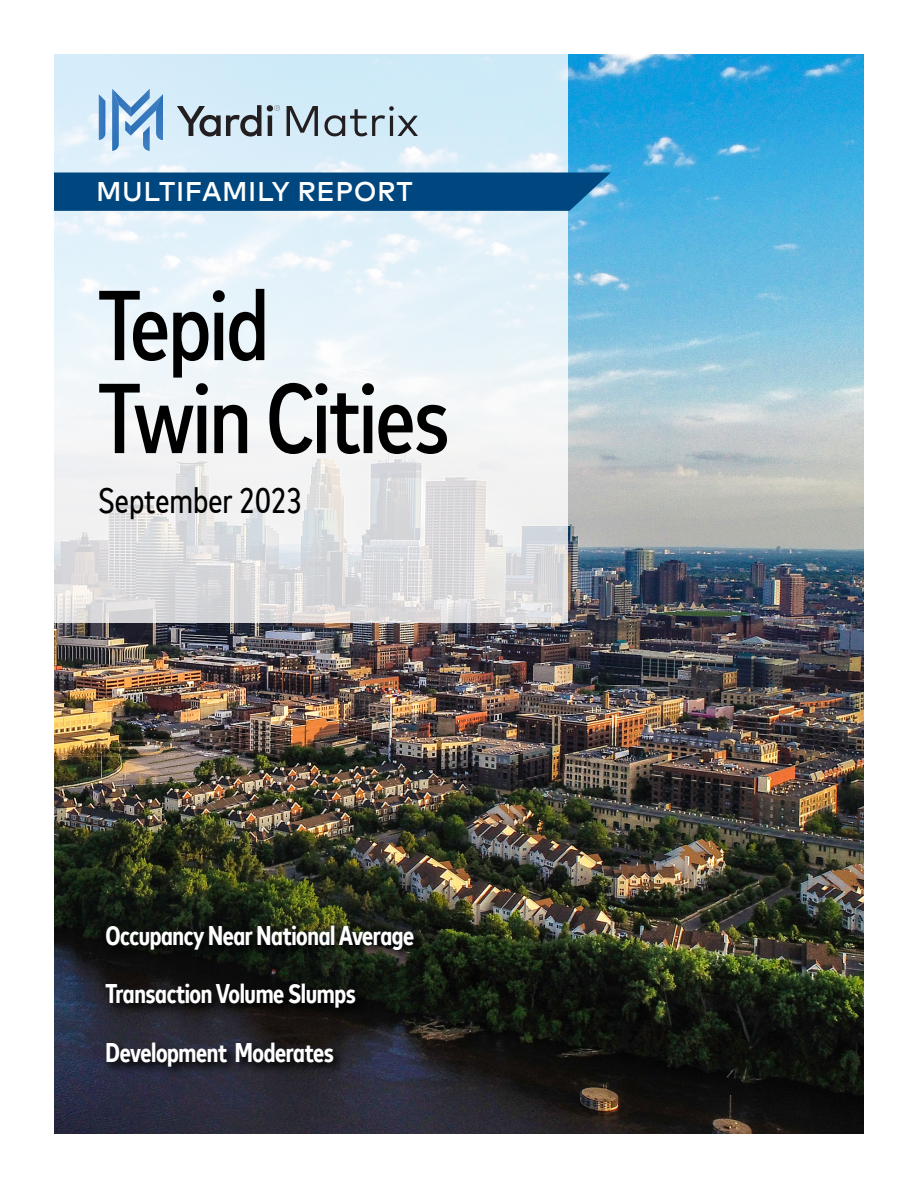
<style>
.page{position:relative;width:918px;height:1188px;background:#fff}
.page>*{position:absolute;margin:0;border:0;box-sizing:border-box;transform-origin:0 0}
.t1{font:500 condensed 99px/93px "Mark Offc Pro";letter-spacing:-.02em;color:#000}
.t2{font:condensed 36px "Mark Offc Pro";color:#000}
.t3{font:700 condensed 27px/58.5px "Mark Offc Pro";letter-spacing:-.015em;color:#fff}
.t4{font:500 27px "Mark Offc Pro";letter-spacing:.02em;color:#fff}
</style>
<div class="page">
<img style="left:54px;top:54px;width:810px;height:1080px">
<svg style="left:54px;top:54px;width:513px;height:569px"></svg>
<div style="left:54px;top:173px;width:557px;height:38px;background:#00467f"></div>
<svg style="left:102px;top:923px;width:324px;height:156px;background:#181a1b"></svg>
<svg style="left:177px;top:105px;width:84px;height:32px;background:#97a5ad"></svg>
<svg style="left:267px;top:105px;width:13px;height:31px"></svg>
<svg style="left:287px;top:106px;width:31px;height:30px"></svg>
<svg style="left:324px;top:106px;width:94px;height:30px;background:#a7bac4"></svg>
<svg style="left:99px;top:94px;width:6px;height:46px"></svg>
<svg style="left:112px;top:89px;width:51px;height:62px;background:#94bbdf"></svg>
<p class="t4" style="left:96px;top:171px;width:318px">MULTIFAMILY REPORT</p>
<h1 class="t1" style="left:98px;top:271px;width:353px">Tepid<br>Twin Cities</h1>
<h2 class="t2" style="left:98px;top:474px;width:206px">September 2023</h2>
<p class="t3" style="left:105px;top:904px;width:310px">Occupancy Near National Average<br>Transaction Volume Slumps<br>Development Moderates</p>
</div>
